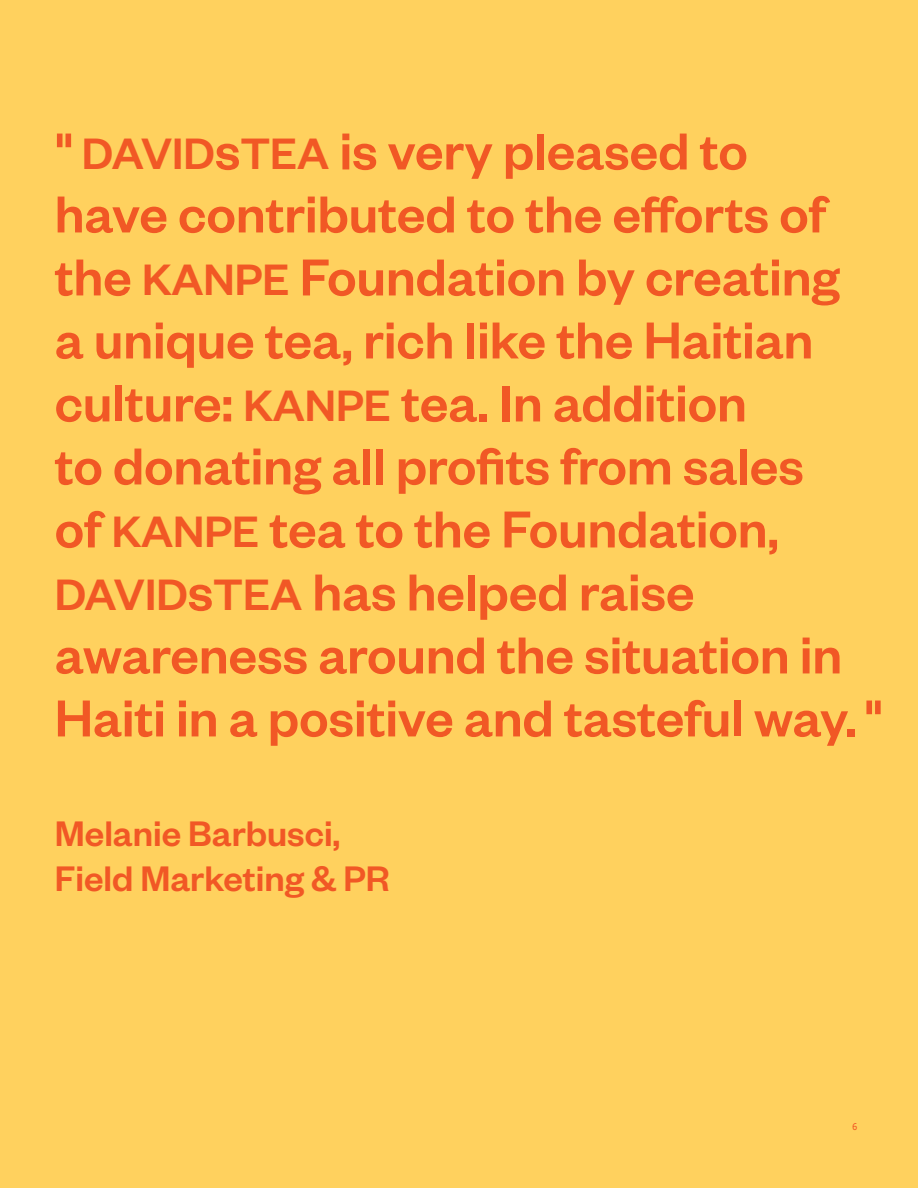
<style>
.page{position:relative;width:918px;height:1188px;background:#ffd15e}
.page>*{position:absolute;margin:0;border:0;box-sizing:border-box;transform-origin:0 0}
.t1{font:500 57px/63px "Founders Grotesk";color:#f15825}
.t2{font:500 39px/45px "Founders Grotesk";color:#f15825}
.t3{font:10.5px "Scala Sans LF";color:#f15825}
.s1{font-size:48.3px}
</style>
<div class="page">
<p class="t1" style="left:55px;top:117px;width:830px">" <span class="s1">DAVID</span>s<span class="s1">TEA</span> is very pleased to<br>have contributed to the efforts of the <span class="s1">KANPE</span> Foundation by creating a unique tea, rich like the Haitian culture: <span class="s1">KANPE</span> tea. In addition<br>to donating all profits from sales<br>of <span class="s1">KANPE</span> tea to the Foundation,<br><span class="s1">DAVID</span>s<span class="s1">TEA</span> has helped raise awareness around the situation in<br>Haiti in a positive and tasteful way."</p>
<p class="t2" style="left:55px;top:809px;width:337px">Melanie Barbusci,<br>Field Marketing &amp; PR</p>
<p class="t3" style="left:852px;top:1121px;width:7px">6</p>
</div>
